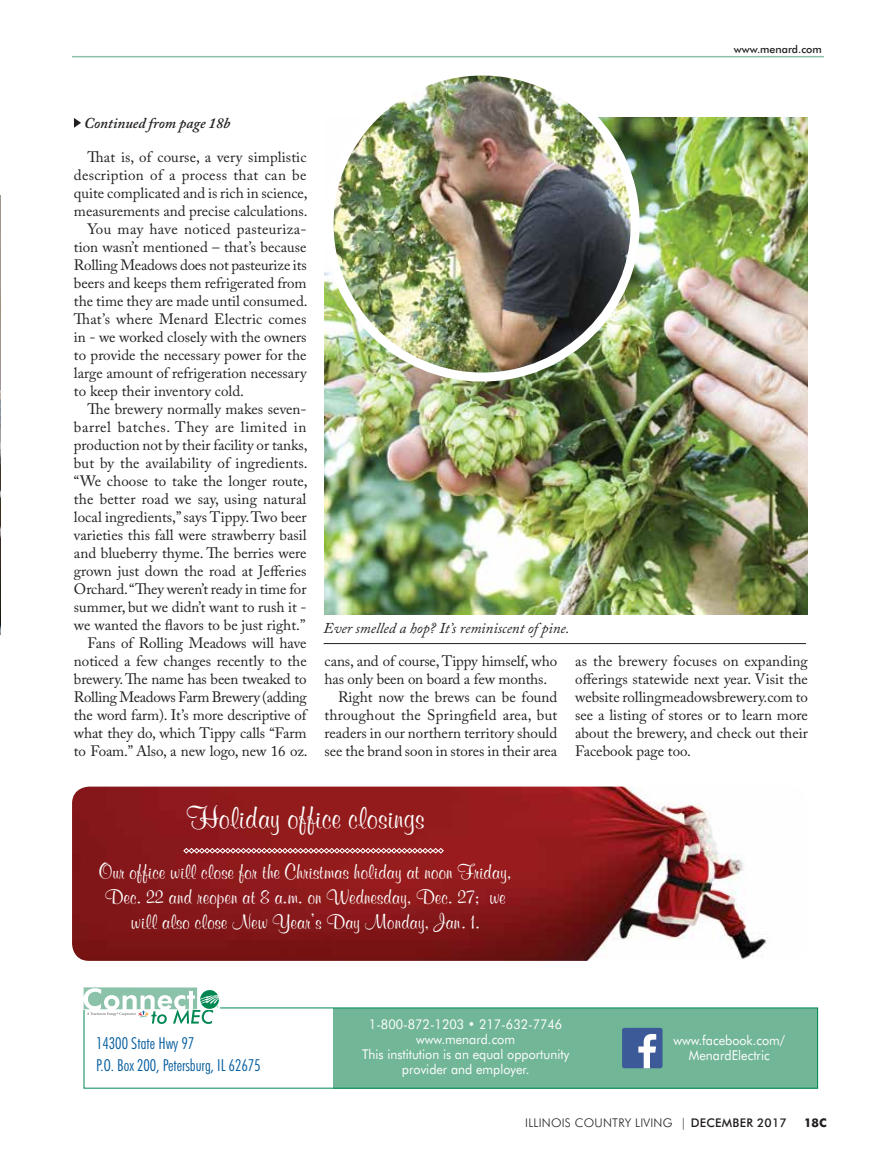
<style>
.page{position:relative;width:878px;height:1161px;background:#fff}
.page>*{position:absolute;margin:0;border:0;box-sizing:border-box;transform-origin:0 0}
.t1{font:700 31.2px "Murray Hill BT";color:#fff}
.t2{font:700 21px/25.2px "Murray Hill BT";color:#fff;text-align:center}
.t3{font:300 condensed 16.5px/22.5px "Futura BT";color:#005a9c}
.t4{font:15px/18px "Adobe Caslon Pro";color:#231f20;text-align:justify}
.t5{font:15px "Adobe Caslon Pro";letter-spacing:.02em;color:#231f20}
.t6{font:italic 15px "Adobe Caslon Pro";color:#231f20}
.t7{font:15px "Adobe Caslon Pro";letter-spacing:-.02em;color:#231f20}
.t8{font:15px "Adobe Caslon Pro";letter-spacing:.035em;color:#231f20}
.t9{font:italic 600 15px "Adobe Caslon Pro";color:#231f20}
.t10{font:13.5px/15px "Futura BT";color:#fff;text-align:center;scale:.93 1}
.t11{font:300 12px "Futura BT";letter-spacing:.02em;color:#231f20}
.t12{font:700 12px "Futura BT";color:#231f20}
.t13{font:500 10.65px "Futura BT";color:#231f20}
.s1{font-weight:500}
</style>
<div class="page">
<hr style="left:72px;top:56px;width:752px;height:1px;background:#8cc2aa">
<img style="left:0;top:195px;width:1px;height:440px">
<hr style="left:323px;top:643px;width:483px;height:1px;background:#231f20">
<img style="left:324px;top:117px;width:483px;height:498px">
<img style="left:329px;top:71px;width:306px;height:306px;border-radius:153px">
<div style="left:324px;top:67px;width:315px;height:315px;border:9px solid #fff;border-radius:50%"></div>
<svg style="left:74px;top:118px;width:7px;height:10px"></svg>
<img style="left:72px;top:787px;width:694px;height:174px">
<svg style="left:183px;top:848px;width:261px;height:6px;background:#be787a"></svg>
<div style="left:333px;top:1008px;width:485px;height:80px;background:#72b698"></div>
<div style="left:84px;top:1008px;width:734px;height:81px;border:1px solid #008752"></div>
<svg style="left:84px;top:987px;width:135px;height:37px"></svg>
<div style="left:622px;top:1028px;width:40px;height:40px;background:#3d5a98;border-radius:2px"></div>
<svg style="left:638px;top:1034px;width:18px;height:34px"></svg>
<p class="t13" style="left:733px;top:43px;width:90px">www.menard.com</p>
<p class="t9" style="left:84px;top:114px;width:148px">Continued from page 18b</p>
<p class="t4" style="left:87px;top:148px;width:221px">That is, of course, a very simplistic</p>
<p class="t5" style="left:74px;top:166px;width:234px">description of a process that can be</p>
<p class="t4" style="left:74px;top:184px;width:235px">quite complicated and is rich in science,</p>
<p class="t4" style="left:74px;top:202px;width:235px">measurements and precise calculations.</p>
<p class="t5" style="left:87px;top:220px;width:220px">You may have noticed pasteuriza-</p>
<p class="t4" style="left:74px;top:238px;width:234px">tion wasn’t mentioned – that’s because</p>
<p class="t4" style="left:74px;top:256px;width:234px">Rolling Meadows does not pasteurize its</p>
<p class="t4" style="left:74px;top:274px;width:234px">beers and keeps them refrigerated from</p>
<p class="t4" style="left:74px;top:292px;width:235px">the time they are made until consumed.</p>
<p class="t4" style="left:74px;top:310px;width:234px">That’s where Menard Electric comes</p>
<p class="t4" style="left:74px;top:328px;width:234px">in - we worked closely with the owners</p>
<p class="t4" style="left:74px;top:346px;width:234px">to provide the necessary power for the</p>
<p class="t4" style="left:74px;top:364px;width:234px">large amount of refrigeration necessary</p>
<p class="t4" style="left:74px;top:382px;width:172px">to keep their inventory cold.</p>
<p class="t4" style="left:87px;top:400px;width:220px">The brewery normally makes seven-</p>
<p class="t8" style="left:74px;top:418px;width:234px">barrel batches. They are limited in</p>
<p class="t4" style="left:74px;top:436px;width:235px">production not by their facility or tanks,</p>
<p class="t4" style="left:74px;top:454px;width:235px">but by the availability of ingredients.</p>
<p class="t4" style="left:74px;top:472px;width:235px">“We choose to take the longer route,</p>
<p class="t4" style="left:74px;top:490px;width:234px">the better road we say, using natural</p>
<p class="t4" style="left:74px;top:508px;width:234px">local ingredients,” says Tippy. Two beer</p>
<p class="t4" style="left:74px;top:526px;width:234px">varieties this fall were strawberry basil</p>
<p class="t4" style="left:74px;top:544px;width:234px">and blueberry thyme. The berries were</p>
<p class="t4" style="left:74px;top:562px;width:234px">grown just down the road at Jefferies</p>
<p class="t4" style="left:74px;top:580px;width:234px">Orchard. “They weren’t ready in time for</p>
<p class="t4" style="left:74px;top:598px;width:234px">summer, but we didn’t want to rush it -</p>
<p class="t4" style="left:74px;top:616px;width:233px">we wanted the flavors to be just right.”</p>
<p class="t4" style="left:87px;top:634px;width:221px">Fans of Rolling Meadows will have</p>
<p class="t4" style="left:74px;top:652px;width:234px">noticed a few changes recently to the</p>
<p class="t4" style="left:74px;top:670px;width:234px">brewery. The name has been tweaked to</p>
<p class="t7" style="left:74px;top:688px;width:234px">Rolling Meadows Farm Brewery (adding</p>
<p class="t4" style="left:74px;top:706px;width:234px">the word farm). It’s more descriptive of</p>
<p class="t4" style="left:74px;top:724px;width:234px">what they do, which Tippy calls “Farm</p>
<p class="t4" style="left:74px;top:742px;width:235px">to Foam.” Also, a new logo, new 16 oz.</p>
<p class="t6" style="left:323px;top:619px;width:247px">Ever smelled a hop? It’s reminiscent of pine.</p>
<p class="t4" style="left:324px;top:652px;width:234px">cans, and of course, Tippy himself, who</p>
<p class="t4" style="left:324px;top:670px;width:224px">has only been on board a few months.</p>
<p class="t4" style="left:338px;top:688px;width:221px">Right now the brews can be found</p>
<p class="t4" style="left:324px;top:706px;width:234px">throughout the Springfield area, but</p>
<p class="t4" style="left:324px;top:724px;width:234px">readers in our northern territory should</p>
<p class="t4" style="left:324px;top:742px;width:234px">see the brand soon in stores in their area</p>
<p class="t4" style="left:575px;top:652px;width:234px">as the brewery focuses on expanding offerings statewide next year. Visit the website rollingmeadowsbrewery.com to see a listing of stores or to learn more about the brewery, and check out their Facebook page too.</p>
<h1 class="t1" style="left:186px;top:799px;width:239px">Holiday office closings</h1>
<h2 class="t2" style="left:99px;top:858px;width:414px">Our office will close for the Christmas holiday at noon Friday,<br>Dec. 22 and reopen at 8 a.m. on Wednesday, Dec. 27; we will also close New Year’s Day Monday, Jan. 1.</h2>
<p class="t10" style="left:362px;top:1017px;width:224px">1-800-872-1203 • 217-632-7746 www.menard.com<br>This institution is an equal opportunity provider and employer.</p>
<p class="t3" style="left:96px;top:1032px;width:166px">14300 State Hwy 97<br>P.O. Box 200, Petersburg, IL 62675</p>
<p class="t10" style="left:673px;top:1032px;width:122px">www.facebook.com/<br>MenardElectric</p>
<p class="t11" style="left:525px;top:1116px;width:263px">ILLINOIS COUNTRY LIVING | <span class="s1">DECEMBER 2017</span></p>
<p class="t12" style="left:804px;top:1116px;width:24px">18c</p>
</div>
